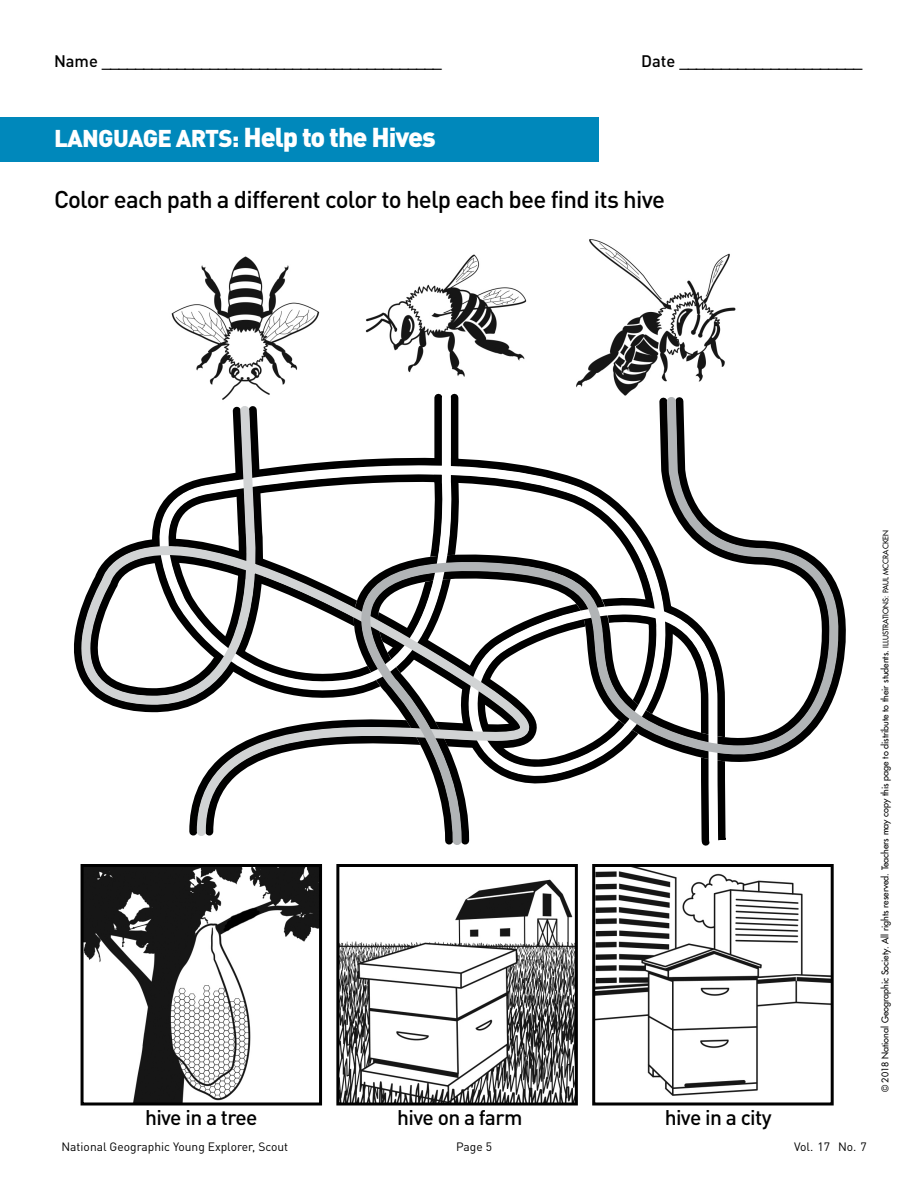
<style>
.page{position:relative;width:918px;height:1188px;background:#fff}
.page>*{position:absolute;margin:0;border:0;box-sizing:border-box;transform-origin:0 0}
.t1{font:900 27px "DINOT";letter-spacing:-.04em;color:#fff}
.t2{font:500 24px "DINOT";letter-spacing:-.03em;color:#000}
.t3{font:500 21px "DINOT";letter-spacing:-.03em;color:#000}
.t4{font:500 16.5px "DINOT";color:#000}
.t5{font:12px "DINOT";color:#000}
.t6{font:500 9px "Futura Std";color:#000}
.s1{font-size:24px}
.s2{font-size:7.5px}
</style>
<div class="page">
<div style="left:0;top:117px;width:598px;height:45px;background:#08b"></div>
<img style="left:171px;top:239px;width:565px;height:135px">
<img style="left:85px;top:941px;width:166px;height:161px">
<div style="left:81px;top:864px;width:241px;height:242px;border:3px solid #000"></div>
<svg style="left:74px;top:406px;width:206px;height:535px"></svg>
<svg style="left:280px;top:392px;width:566px;height:714px"></svg>
<h3 class="t4" style="left:54px;top:48px;width:390px">Name _________________________________________</h3>
<h3 class="t4" style="left:641px;top:48px;width:223px">Date ______________________</h3>
<h1 class="t1" style="left:54px;top:116px;width:383px"><span class="s1">LANGUAGE ARTS:</span> Help to the Hives</h1>
<h2 class="t2" style="left:54px;top:180px;width:613px">Color each path a different color to help each bee find its hive</h2>
<h3 class="t3" style="left:145px;top:1102px;width:114px">hive in a tree</h3>
<h3 class="t3" style="left:397px;top:1102px;width:127px">hive on a farm</h3>
<h3 class="t3" style="left:665px;top:1102px;width:108px">hive in a city</h3>
<h3 class="t5" style="left:62px;top:1138px;width:228px">National Geographic Young Explorer, Scout</h3>
<h3 class="t5" style="left:456px;top:1138px;width:37px">Page 5</h3>
<h3 class="t5" style="left:794px;top:1138px;width:74px">Vol. 17 No. 7</h3>
<p class="t6" style="left:880px;top:1092px;width:564px;rotate:-90deg">© 2018 National Geographic Society. All rights reserved. Teachers may copy this page to distribute to their students. <span class="s2">ILLUSTRATIONS: PAUL MCCRACKEN</span></p>
</div>
